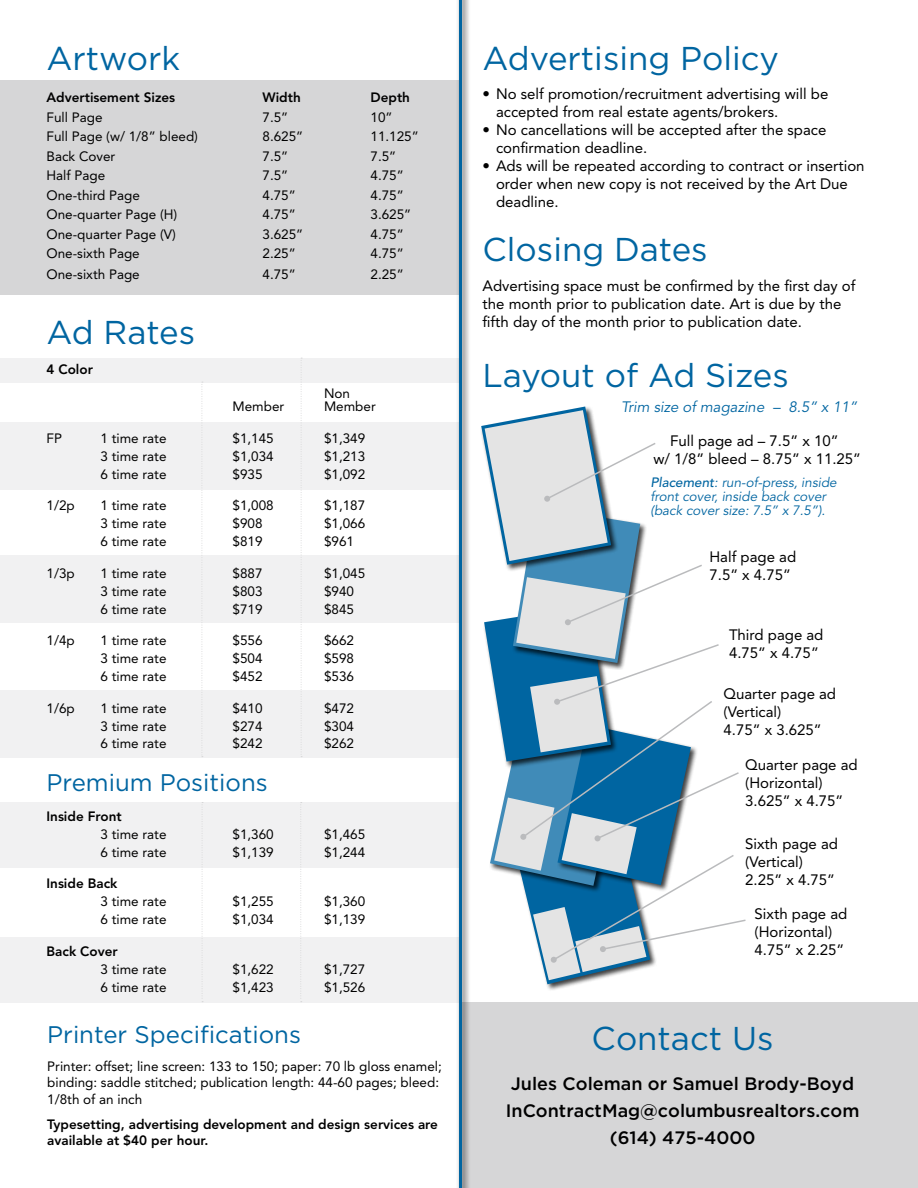
<style>
.page{position:relative;width:918px;height:1188px;background:#fff}
.page>*{position:absolute;margin:0;border:0;box-sizing:border-box;transform-origin:0 0}
.t1{font:33px "Gotham";color:#0065a1}
.t2{font:24px "Gotham";color:#0065a1}
.t3{font:500 18px/27px "Gotham";color:#000;text-align:center}
.t4{font:15px/18px "Avenir";color:#000}
.t5{font:italic 15px "Avenir";color:#0065a1}
.t6{font:13.5px/16.2px "Avenir";color:#000}
.t7{font:800 13.5px/16.2px "Avenir";color:#000}
.t8{font:italic 13.5px/14.2px "Avenir";color:#0065a1}
.s1{font-weight:500}
</style>
<div class="page">
<div style="left:0;top:802px;width:459px;height:66px;background:#f1f1f2"></div>
<div style="left:0;top:937px;width:459px;height:66px;background:#f1f1f2"></div>
<div style="left:0;top:555px;width:459px;height:68px;background:#f1f1f2"></div>
<div style="left:0;top:690px;width:459px;height:68px;background:#f1f1f2"></div>
<div style="left:0;top:422px;width:459px;height:68px;background:#f1f1f2"></div>
<div style="left:0;top:358px;width:459px;height:24px;background:#f1f1f2"></div>
<div style="left:0;top:80px;width:459px;height:214px;background:#d6d6d7"></div>
<div style="left:459px;top:1003px;width:459px;height:185px;background:#d6d6d7"></div>
<div style="left:456px;top:0;width:15px;height:1188px;background:#000;opacity:.75"></div>
<hr style="left:459px;top:0;width:3px;height:1188px;background:#0065a1">
<div style="left:513px;top:821px;width:145px;height:171px;background:#000;opacity:.75"></div>
<svg style="left:301px;top:358px;width:1px;height:399px"></svg>
<svg style="left:202px;top:382px;width:1px;height:375px"></svg>
<svg style="left:300px;top:802px;width:2px;height:200px"></svg>
<svg style="left:202px;top:802px;width:1px;height:200px"></svg>
<svg style="left:481px;top:407px;width:265px;height:577px"></svg>
<h1 class="t1" style="left:46px;top:40px;width:135px">Artwork</h1>
<p class="t7" style="left:46px;top:89px;width:130px">Advertisement Sizes</p>
<p class="t7" style="left:262px;top:89px;width:40px">Width</p>
<p class="t7" style="left:370px;top:89px;width:41px">Depth</p>
<p class="t6" style="left:46px;top:109px;width:58px">Full Page</p>
<p class="t6" style="left:262px;top:109px;width:27px">7.5”</p>
<p class="t6" style="left:370px;top:109px;width:24px">10”</p>
<p class="t6" style="left:46px;top:128px;width:153px">Full Page (w/ 1/8” bleed)</p>
<p class="t6" style="left:262px;top:128px;width:42px">8.625”</p>
<p class="t6" style="left:370px;top:128px;width:50px">11.125”</p>
<p class="t6" style="left:46px;top:148px;width:70px">Back Cover</p>
<p class="t6" style="left:262px;top:148px;width:27px">7.5”</p>
<p class="t6" style="left:370px;top:148px;width:27px">7.5”</p>
<p class="t6" style="left:46px;top:167px;width:60px">Half Page</p>
<p class="t6" style="left:262px;top:167px;width:27px">7.5”</p>
<p class="t6" style="left:370px;top:167px;width:35px">4.75”</p>
<p class="t6" style="left:46px;top:187px;width:95px">One-third Page</p>
<p class="t6" style="left:262px;top:187px;width:35px">4.75”</p>
<p class="t6" style="left:370px;top:187px;width:35px">4.75”</p>
<p class="t6" style="left:46px;top:206px;width:132px">One-quarter Page (H)</p>
<p class="t6" style="left:262px;top:206px;width:35px">4.75”</p>
<p class="t6" style="left:370px;top:206px;width:42px">3.625”</p>
<p class="t6" style="left:46px;top:226px;width:131px">One-quarter Page (V)</p>
<p class="t6" style="left:262px;top:226px;width:42px">3.625”</p>
<p class="t6" style="left:370px;top:226px;width:35px">4.75”</p>
<p class="t6" style="left:46px;top:245px;width:95px">One-sixth Page</p>
<p class="t6" style="left:262px;top:245px;width:35px">2.25”</p>
<p class="t6" style="left:370px;top:245px;width:35px">4.75”</p>
<p class="t6" style="left:46px;top:266px;width:95px">One-sixth Page</p>
<p class="t6" style="left:262px;top:266px;width:35px">4.75”</p>
<p class="t6" style="left:370px;top:266px;width:35px">2.25”</p>
<h1 class="t1" style="left:46px;top:314px;width:150px">Ad Rates</h1>
<p class="t7" style="left:46px;top:361px;width:48px">4 Color</p>
<p class="t6" style="left:324px;top:385px;width:28px">Non</p>
<p class="t6" style="left:233px;top:398px;width:53px">Member</p>
<p class="t6" style="left:324px;top:398px;width:53px">Member</p>
<p class="t6" style="left:46px;top:430px;width:17px">FP</p>
<p class="t6" style="left:100px;top:430px;width:68px">1 time rate</p>
<p class="t6" style="left:233px;top:430px;width:43px">$1,145</p>
<p class="t6" style="left:324px;top:430px;width:43px">$1,349</p>
<p class="t6" style="left:100px;top:448px;width:68px">3 time rate</p>
<p class="t6" style="left:233px;top:448px;width:43px">$1,034</p>
<p class="t6" style="left:324px;top:448px;width:43px">$1,213</p>
<p class="t6" style="left:100px;top:466px;width:68px">6 time rate</p>
<p class="t6" style="left:233px;top:466px;width:32px">$935</p>
<p class="t6" style="left:324px;top:466px;width:43px">$1,092</p>
<p class="t6" style="left:46px;top:497px;width:30px">1/2p</p>
<p class="t6" style="left:100px;top:497px;width:68px">1 time rate</p>
<p class="t6" style="left:233px;top:497px;width:43px">$1,008</p>
<p class="t6" style="left:324px;top:497px;width:43px">$1,187</p>
<p class="t6" style="left:100px;top:515px;width:68px">3 time rate</p>
<p class="t6" style="left:233px;top:515px;width:32px">$908</p>
<p class="t6" style="left:324px;top:515px;width:43px">$1,066</p>
<p class="t6" style="left:100px;top:533px;width:68px">6 time rate</p>
<p class="t6" style="left:233px;top:533px;width:32px">$819</p>
<p class="t6" style="left:324px;top:533px;width:32px">$961</p>
<p class="t6" style="left:46px;top:565px;width:30px">1/3p</p>
<p class="t6" style="left:100px;top:565px;width:68px">1 time rate</p>
<p class="t6" style="left:233px;top:565px;width:32px">$887</p>
<p class="t6" style="left:324px;top:565px;width:43px">$1,045</p>
<p class="t6" style="left:100px;top:583px;width:68px">3 time rate</p>
<p class="t6" style="left:233px;top:583px;width:32px">$803</p>
<p class="t6" style="left:324px;top:583px;width:32px">$940</p>
<p class="t6" style="left:100px;top:601px;width:68px">6 time rate</p>
<p class="t6" style="left:233px;top:601px;width:32px">$719</p>
<p class="t6" style="left:324px;top:601px;width:32px">$845</p>
<p class="t6" style="left:46px;top:632px;width:30px">1/4p</p>
<p class="t6" style="left:100px;top:632px;width:68px">1 time rate</p>
<p class="t6" style="left:233px;top:632px;width:32px">$556</p>
<p class="t6" style="left:324px;top:632px;width:32px">$662</p>
<p class="t6" style="left:100px;top:650px;width:68px">3 time rate</p>
<p class="t6" style="left:233px;top:650px;width:32px">$504</p>
<p class="t6" style="left:324px;top:650px;width:32px">$598</p>
<p class="t6" style="left:100px;top:668px;width:68px">6 time rate</p>
<p class="t6" style="left:233px;top:668px;width:32px">$452</p>
<p class="t6" style="left:324px;top:668px;width:32px">$536</p>
<p class="t6" style="left:46px;top:700px;width:30px">1/6p</p>
<p class="t6" style="left:100px;top:700px;width:68px">1 time rate</p>
<p class="t6" style="left:233px;top:700px;width:32px">$410</p>
<p class="t6" style="left:324px;top:700px;width:32px">$472</p>
<p class="t6" style="left:100px;top:718px;width:68px">3 time rate</p>
<p class="t6" style="left:233px;top:718px;width:32px">$274</p>
<p class="t6" style="left:324px;top:718px;width:32px">$304</p>
<p class="t6" style="left:100px;top:736px;width:68px">6 time rate</p>
<p class="t6" style="left:233px;top:736px;width:32px">$242</p>
<p class="t6" style="left:324px;top:736px;width:32px">$262</p>
<h2 class="t2" style="left:46px;top:769px;width:223px">Premium Positions</h2>
<p class="t7" style="left:46px;top:808px;width:77px">Inside Front</p>
<p class="t6" style="left:100px;top:826px;width:68px">3 time rate</p>
<p class="t6" style="left:233px;top:826px;width:43px">$1,360</p>
<p class="t6" style="left:324px;top:826px;width:43px">$1,465</p>
<p class="t6" style="left:100px;top:844px;width:68px">6 time rate</p>
<p class="t6" style="left:233px;top:844px;width:43px">$1,139</p>
<p class="t6" style="left:324px;top:844px;width:43px">$1,244</p>
<p class="t7" style="left:46px;top:875px;width:73px">Inside Back</p>
<p class="t6" style="left:100px;top:893px;width:68px">3 time rate</p>
<p class="t6" style="left:233px;top:893px;width:43px">$1,255</p>
<p class="t6" style="left:324px;top:893px;width:43px">$1,360</p>
<p class="t6" style="left:100px;top:911px;width:68px">6 time rate</p>
<p class="t6" style="left:233px;top:911px;width:43px">$1,034</p>
<p class="t6" style="left:324px;top:911px;width:43px">$1,139</p>
<p class="t7" style="left:46px;top:943px;width:73px">Back Cover</p>
<p class="t6" style="left:100px;top:961px;width:68px">3 time rate</p>
<p class="t6" style="left:233px;top:961px;width:43px">$1,622</p>
<p class="t6" style="left:324px;top:961px;width:43px">$1,727</p>
<p class="t6" style="left:100px;top:979px;width:68px">6 time rate</p>
<p class="t6" style="left:233px;top:979px;width:43px">$1,423</p>
<p class="t6" style="left:324px;top:979px;width:43px">$1,526</p>
<h2 class="t2" style="left:47px;top:1021px;width:255px">Printer Specifications</h2>
<p class="t6" style="left:47px;top:1058px;width:396px">Printer: offset; line screen: 133 to 150; paper: 70 lb gloss enamel; binding: saddle stitched; publication length: 44-60 pages; bleed:<br>1/8th of an inch</p>
<p class="t7" style="left:47px;top:1116px;width:392px">Typesetting, advertising development and design services are available at $40 per hour.</p>
<h1 class="t1" style="left:483px;top:40px;width:298px">Advertising Policy</h1>
<p class="t4" style="left:496px;top:85px;width:334px;text-indent:-14px">• No self promotion/recruitment advertising will be accepted from real estate agents/brokers.</p>
<p class="t4" style="left:496px;top:121px;width:332px;text-indent:-14px">• No cancellations will be accepted after the space confirmation deadline.</p>
<p class="t4" style="left:496px;top:157px;width:370px;text-indent:-14px">• Ads will be repeated according to contract or insertion order when new copy is not received by the Art Due deadline.</p>
<h1 class="t1" style="left:483px;top:231px;width:227px">Closing Dates</h1>
<p class="t4" style="left:483px;top:277px;width:374px">Advertising space must be confirmed by the first day of the month prior to publication date. Art is due by the fifth day of the month prior to publication date.</p>
<h1 class="t1" style="left:483px;top:357px;width:308px">Layout of Ad Sizes</h1>
<p class="t5" style="left:621px;top:398px;width:238px">Trim size of magazine – 8.5” x 11”</p>
<p class="t4" style="left:653px;top:432px;width:209px;text-align:center">Full page ad – 7.5” x 10”<br>w/ 1/8” bleed – 8.75” x 11.25”</p>
<p class="t8" style="left:651px;top:476px;width:188px"><span class="s1">Placement</span>: run-of-press, inside front cover, inside back cover (back cover size: 7.5” x 7.5”).</p>
<p class="t4" style="left:710px;top:548px;width:88px">Half page ad<br>7.5” x 4.75”</p>
<p class="t4" style="left:729px;top:626px;width:96px">Third page ad<br>4.75” x 4.75”</p>
<p class="t4" style="left:724px;top:684px;width:114px">Quarter page ad (Vertical)<br>4.75” x 3.625”</p>
<p class="t4" style="left:745px;top:756px;width:114px">Quarter page ad (Horizontal)<br>3.625” x 4.75”</p>
<p class="t4" style="left:745px;top:835px;width:94px">Sixth page ad (Vertical)<br>2.25” x 4.75”</p>
<p class="t4" style="left:755px;top:905px;width:94px">Sixth page ad (Horizontal)<br>4.75” x 2.25”</p>
<h1 class="t1" style="left:592px;top:1021px;width:183px">Contact Us</h1>
<h3 class="t3" style="left:506px;top:1070px;width:355px">Jules Coleman or Samuel Brody-Boyd<br>InContractMag@columbusrealtors.com (614) 475-4000</h3>
</div>
